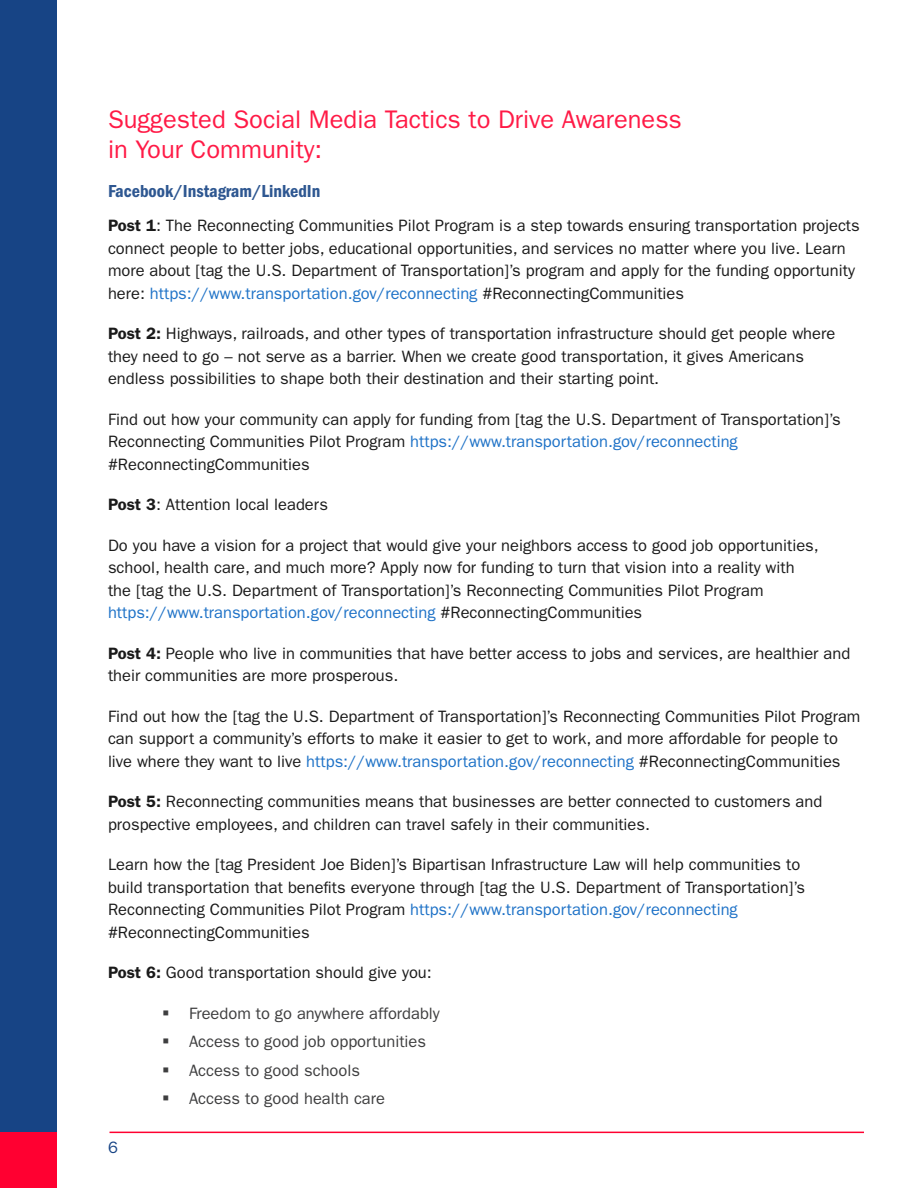
<style>
.page{position:relative;width:918px;height:1188px;background:#fff}
.page>*{position:absolute;margin:0;border:0;box-sizing:border-box;transform-origin:0 0}
.head_1{font:25.5px/30px "ITC Franklin Gothic Std";color:#ff1a46}
.sample{font:18px "ITC Franklin Gothic Std Dm Cd";color:#2e5791}
.Normal2{font:16.5px/22.5px "ITC Franklin Gothic Std";color:#1a1a1a}
.t1{font:16.5px "ITC Franklin Gothic Std";color:#3e3e3f}
.t2{font:16.5px "ITC Franklin Gothic Std";color:#174485}
.s1{font-weight:600}
.s2{color:#1e72c7}
</style>
<div class="page">
<hr style="left:110px;top:1132px;width:754px;height:1px;background:#ff0031">
<div style="left:0;top:47px;width:57px;height:1141px;background:#ff0031"></div>
<div style="left:0;top:0;width:57px;height:1131px;background:#174485"></div>
<p class="head_1" style="left:108px;top:104px;width:575px">Suggested Social Media Tactics to Drive Awareness in Your Community:</p>
<p class="sample" style="left:108px;top:180px;width:214px">Facebook/Instagram/LinkedIn</p>
<p class="Normal2" style="left:108px;top:214px;width:753px"><span class="s1">Post 1</span>: The Reconnecting Communities Pilot Program is a step towards ensuring transportation projects connect people to better jobs, educational opportunities, and services no matter where you live. Learn more about [tag the U.S. Department of Transportation]’s program and apply for the funding opportunity here: <span class="s2">https://www.transportation.gov/reconnecting</span> #ReconnectingCommunities</p>
<p class="Normal2" style="left:108px;top:322px;width:729px"><span class="s1">Post 2:</span> Highways, railroads, and other types of transportation infrastructure should get people where they need to go – not serve as a barrier. When we create good transportation, it gives Americans endless possibilities to shape both their destination and their starting point.</p>
<p class="Normal2" style="left:108px;top:408px;width:734px">Find out how your community can apply for funding from [tag the U.S. Department of Transportation]’s<br>Reconnecting Communities Pilot Program <span class="s2">https://www.transportation.gov/reconnecting </span>#ReconnectingCommunities</p>
<p class="Normal2" style="left:108px;top:493px;width:221px"><span class="s1">Post 3</span>: Attention local leaders</p>
<p class="Normal2" style="left:108px;top:534px;width:712px">Do you have a vision for a project that would give your neighbors access to good job opportunities, school, health care, and much more? Apply now for funding to turn that vision into a reality with the [tag the U.S. Department of Transportation]’s Reconnecting Communities Pilot Program <span class="s2">https://www.transportation.gov/reconnecting</span> #ReconnectingCommunities</p>
<p class="Normal2" style="left:108px;top:642px;width:744px"><span class="s1">Post 4:</span> People who live in communities that have better access to jobs and services, are healthier and their communities are more prosperous.</p>
<p class="Normal2" style="left:108px;top:705px;width:754px">Find out how the [tag the U.S. Department of Transportation]’s Reconnecting Communities Pilot Program can support a community’s efforts to make it easier to get to work, and more affordable for people to live where they want to live <span class="s2">https://www.transportation.gov/reconnecting</span> #ReconnectingCommunities</p>
<p class="Normal2" style="left:108px;top:790px;width:716px"><span class="s1">Post 5:</span> Reconnecting communities means that businesses are better connected to customers and prospective employees, and children can travel safely in their communities.</p>
<p class="Normal2" style="left:108px;top:853px;width:699px">Learn how the [tag President Joe Biden]’s Bipartisan Infrastructure Law will help communities to build transportation that benefits everyone through [tag the U.S. Department of Transportation]’s Reconnecting Communities Pilot Program <span class="s2">https://www.transportation.gov/reconnecting </span>#ReconnectingCommunities</p>
<p class="Normal2" style="left:108px;top:961px;width:325px"><span class="s1">Post 6:</span> Good transportation should give you:</p>
<p class="t1" style="left:162px;top:1004px;width:279px">▪ Freedom to go anywhere affordably</p>
<p class="t1" style="left:162px;top:1032px;width:266px">▪ Access to good job opportunities</p>
<p class="t1" style="left:162px;top:1061px;width:199px">▪ Access to good schools</p>
<p class="t1" style="left:162px;top:1089px;width:225px">▪ Access to good health care</p>
<p class="t2" style="left:108px;top:1138px;width:11px">6</p>
</div>
